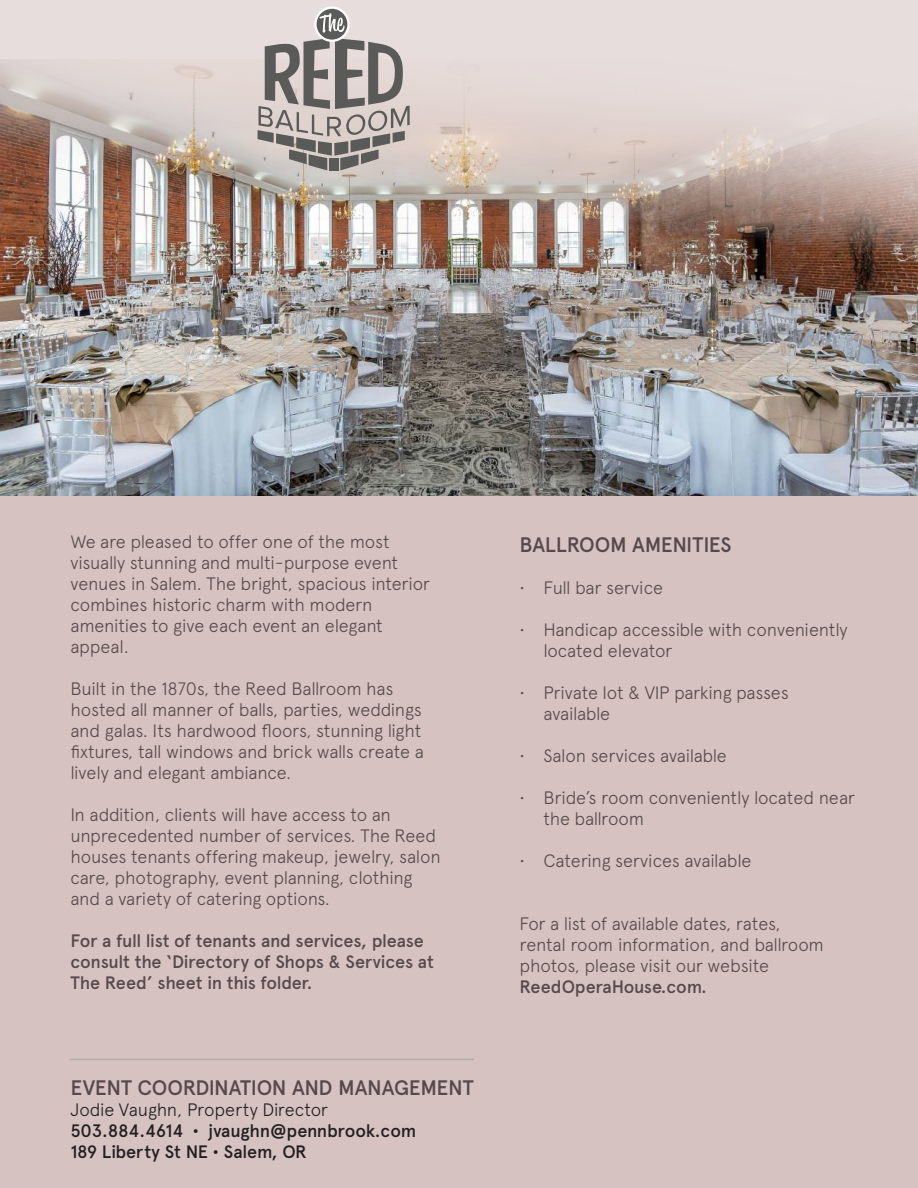
<style>
.page{position:relative;width:918px;height:1188px;background:#fff}
.page>*{position:absolute;margin:0;border:0;box-sizing:border-box;transform-origin:0 0}
.t1{font:500 21px "Apercu";letter-spacing:-.015em;color:#57494b}
.t2{font:300 18px/21px "Apercu";letter-spacing:-.015em;color:#57494b}
.t3{font:500 18px/21px "Apercu";letter-spacing:-.015em;color:#57494b}
.t4{font:500 18px/21px "Apercu";letter-spacing:-.015em;color:#231f20}
.t5{font:300 18px "Apercu";letter-spacing:-.01em;color:#231f20}
</style>
<div class="page">
<div style="left:0;top:0;width:918px;height:307px;background:#e3d7d6"></div>
<div style="left:0;top:326px;width:918px;height:862px;background:#d5c2c1"></div>
<img style="left:0;top:62px;width:918px;height:434px">
<hr style="left:70px;top:1059px;width:403px;height:1px;background:#b2abab">
<div style="left:329px;top:159px;width:9px;height:12px;background:#5a5a58"></div>
<svg style="left:315px;top:8px;width:34px;height:33px"></svg>
<div style="left:314px;top:6px;width:36px;height:36px;border:2px solid #fff;border-radius:50%"></div>
<svg style="left:258px;top:13px;width:152px;height:157px"></svg>
<p class="t2" style="left:70px;top:533px;width:361px">We are pleased to offer one of the most visually stunning and multi-purpose event venues in Salem. The bright, spacious interior combines historic charm with modern amenities to give each event an elegant appeal.</p>
<p class="t2" style="left:70px;top:680px;width:355px">Built in the 1870s, the Reed Ballroom has hosted all manner of balls, parties, weddings and galas. Its hardwood floors, stunning light fixtures, tall windows and brick walls create a lively and elegant ambiance.</p>
<p class="t2" style="left:70px;top:806px;width:372px">In addition, clients will have access to an unprecedented number of services. The Reed houses tenants offering makeup, jewelry, salon care, photography, event planning, clothing and a variety of catering options.</p>
<p class="t3" style="left:70px;top:932px;width:365px">For a full list of tenants and services, please consult the ‘Directory of Shops &amp; Services at<br>The Reed’ sheet in this folder.</p>
<p class="t1" style="left:70px;top:1079px;width:405px">EVENT COORDINATION AND MANAGEMENT</p>
<p class="t5" style="left:70px;top:1103px;width:259px">Jodie Vaughn, Property Director</p>
<p class="t4" style="left:70px;top:1122px;width:347px">503.884.4614 • jvaughn@pennbrook.com<br>189 Liberty St NE • Salem, OR</p>
<p class="t1" style="left:519px;top:537px;width:214px">BALLROOM AMENITIES</p>
<p class="t2" style="left:519px;top:579px;width:145px">• Full bar service</p>
<p class="t2" style="left:543px;top:621px;width:306px;text-indent:-24px">• Handicap accessible with conveniently located elevator</p>
<p class="t2" style="left:543px;top:684px;width:247px;text-indent:-24px">• Private lot &amp; VIP parking passes available</p>
<p class="t2" style="left:519px;top:747px;width:209px">• Salon services available</p>
<p class="t2" style="left:543px;top:789px;width:313px;text-indent:-24px">• Bride’s room conveniently located near the ballroom</p>
<p class="t2" style="left:519px;top:852px;width:233px">• Catering services available</p>
<p class="t2" style="left:519px;top:915px;width:306px">For a list of available dates, rates, rental room information, and ballroom photos, please visit our website</p>
<p class="t3" style="left:519px;top:978px;width:189px">ReedOperaHouse.com.</p>
</div>
